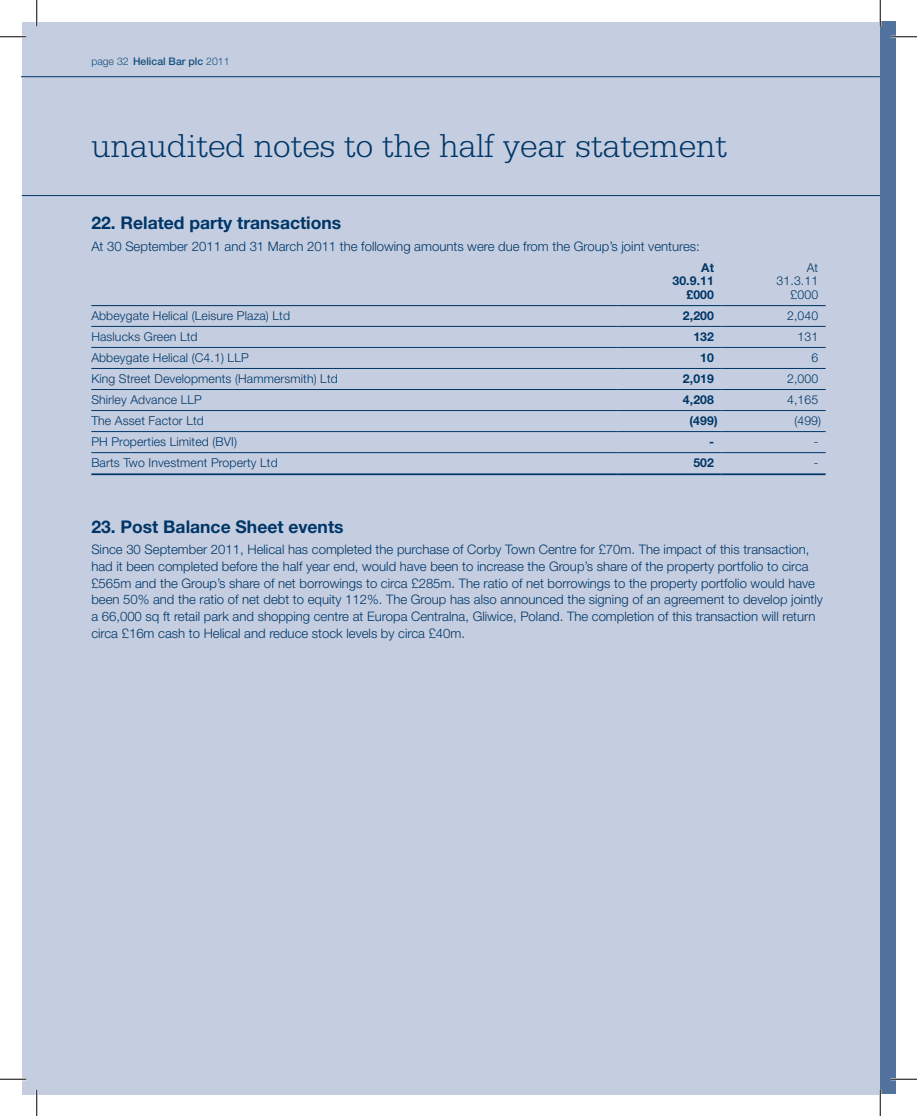
<style>
.page{position:relative;width:917px;height:1116px;background:#fff}
.page>*{position:absolute;margin:0;border:0;box-sizing:border-box;transform-origin:0 0}
.t1{font:300 35px "Serifa";color:#003667}
.t2{font:700 17.5px "Helvetica Neue LT";color:#003667}
.t3{font:300 13.12px/16.6px "Helvetica Neue LT";color:#003667}
.t4{font:300 12.25px/13.1px "Helvetica Neue LT";letter-spacing:.01em;color:#003667;text-align:right}
.t5{font:700 12.25px/13.1px "Helvetica Neue LT";letter-spacing:.01em;color:#003667;text-align:right}
.t6{font:500 10.5px "Helvetica Neue LT";color:#164f7e}
.s1{font-weight:300}
</style>
<div class="page">
<div style="left:22px;top:22px;width:858px;height:1071px;background:#c5cee0"></div>
<hr style="left:91px;top:305px;width:526px;height:1px;background:#003667">
<hr style="left:617px;top:305px;width:104px;height:1px;background:#003667">
<hr style="left:721px;top:305px;width:104px;height:1px;background:#003667">
<hr style="left:91px;top:326px;width:526px;height:1px;background:#003667">
<hr style="left:617px;top:326px;width:104px;height:1px;background:#003667">
<hr style="left:721px;top:326px;width:104px;height:1px;background:#003667">
<hr style="left:91px;top:347px;width:526px;height:1px;background:#003667">
<hr style="left:617px;top:347px;width:104px;height:1px;background:#003667">
<hr style="left:721px;top:347px;width:104px;height:1px;background:#003667">
<hr style="left:91px;top:368px;width:526px;height:1px;background:#003667">
<hr style="left:617px;top:368px;width:104px;height:1px;background:#003667">
<hr style="left:721px;top:368px;width:104px;height:1px;background:#003667">
<hr style="left:91px;top:389px;width:526px;height:1px;background:#003667">
<hr style="left:617px;top:389px;width:104px;height:1px;background:#003667">
<hr style="left:721px;top:389px;width:104px;height:1px;background:#003667">
<hr style="left:91px;top:410px;width:526px;height:1px;background:#003667">
<hr style="left:617px;top:410px;width:104px;height:1px;background:#003667">
<hr style="left:721px;top:410px;width:104px;height:1px;background:#003667">
<hr style="left:91px;top:431px;width:526px;height:1px;background:#003667">
<hr style="left:617px;top:431px;width:104px;height:1px;background:#003667">
<hr style="left:721px;top:431px;width:104px;height:1px;background:#003667">
<hr style="left:91px;top:452px;width:526px;height:1px;background:#003667">
<hr style="left:617px;top:452px;width:104px;height:1px;background:#003667">
<hr style="left:721px;top:452px;width:104px;height:1px;background:#003667">
<hr style="left:91px;top:473px;width:526px;height:2px;background:#003667">
<hr style="left:617px;top:473px;width:104px;height:2px;background:#003667">
<hr style="left:721px;top:473px;width:104px;height:2px;background:#003667">
<hr style="left:22px;top:195px;width:858px;height:1px;background:#003667">
<hr style="left:21px;top:76px;width:857px;height:1px;background:#003667">
<div style="left:880px;top:22px;width:16px;height:1071px;background:#50729c"></div>
<hr style="left:0;top:36px;width:26px;height:2px;background:#fff">
<hr style="left:891px;top:36px;width:26px;height:2px;background:#fff">
<hr style="left:0;top:1077px;width:26px;height:3px;background:#fff">
<hr style="left:891px;top:1077px;width:26px;height:3px;background:#fff">
<hr style="left:36px;top:0;width:2px;height:26px;background:#fff">
<hr style="left:36px;top:1089px;width:2px;height:26px;background:#fff">
<hr style="left:879px;top:0;width:2px;height:26px;background:#fff">
<hr style="left:879px;top:1089px;width:2px;height:26px;background:#fff">
<svg style="left:0;top:36px;width:26px;height:1px"></svg>
<svg style="left:891px;top:36px;width:26px;height:1px"></svg>
<svg style="left:0;top:1078px;width:26px;height:1px"></svg>
<svg style="left:891px;top:1078px;width:26px;height:1px"></svg>
<svg style="left:36px;top:0;width:1px;height:26px"></svg>
<svg style="left:36px;top:1089px;width:1px;height:26px"></svg>
<svg style="left:880px;top:0;width:1px;height:26px"></svg>
<svg style="left:880px;top:1089px;width:1px;height:26px"></svg>
<p class="t6" style="left:91px;top:55px;width:140px"><span class="s1">page 32</span> Helical Bar plc <span class="s1">2011</span></p>
<h1 class="t1" style="left:91px;top:126px;width:637px">unaudited notes to the half year statement</h1>
<h2 class="t2" style="left:91px;top:212px;width:251px">22. Related party transactions</h2>
<p class="t3" style="left:91px;top:237px;width:610px">At 30 September 2011 and 31 March 2011 the following amounts were due from the Group’s joint ventures:</p>
<p class="t5" style="left:672px;top:261px;width:43px">At<br>30.9.11 £000</p>
<p class="t4" style="left:776px;top:261px;width:43px">At<br>31.3.11 £000</p>
<p class="t4" style="left:91px;top:308px;width:200px">Abbeygate Helical (Leisure Plaza) Ltd</p>
<p class="t5" style="left:683px;top:308px;width:33px">2,200</p>
<p class="t4" style="left:787px;top:308px;width:33px">2,040</p>
<p class="t4" style="left:91px;top:329px;width:108px">Haslucks Green Ltd</p>
<p class="t5" style="left:693px;top:329px;width:22px">132</p>
<p class="t4" style="left:797px;top:329px;width:22px">131</p>
<p class="t4" style="left:91px;top:350px;width:159px">Abbeygate Helical (C4.1) LLP</p>
<p class="t5" style="left:700px;top:350px;width:15px">10</p>
<p class="t4" style="left:811px;top:350px;width:8px">6</p>
<p class="t4" style="left:91px;top:371px;width:248px">King Street Developments (Hammersmith) Ltd</p>
<p class="t5" style="left:683px;top:371px;width:33px">2,019</p>
<p class="t4" style="left:787px;top:371px;width:33px">2,000</p>
<p class="t4" style="left:91px;top:392px;width:112px">Shirley Advance LLP</p>
<p class="t5" style="left:683px;top:392px;width:33px">4,208</p>
<p class="t4" style="left:787px;top:392px;width:33px">4,165</p>
<p class="t4" style="left:91px;top:413px;width:114px">The Asset Factor Ltd</p>
<p class="t5" style="left:689px;top:413px;width:30px">(499)</p>
<p class="t4" style="left:794px;top:413px;width:28px">(499)</p>
<p class="t4" style="left:91px;top:434px;width:147px">PH Properties Limited (BVI)</p>
<p class="t5" style="left:709px;top:434px;width:6px">-</p>
<p class="t4" style="left:814px;top:434px;width:6px">-</p>
<p class="t4" style="left:91px;top:455px;width:188px">Barts Two Investment Property Ltd</p>
<p class="t5" style="left:693px;top:455px;width:22px">502</p>
<p class="t4" style="left:814px;top:455px;width:6px">-</p>
<h2 class="t2" style="left:91px;top:515px;width:254px">23. Post Balance Sheet events</h2>
<p class="t3" style="left:91px;top:541px;width:733px">Since 30 September 2011, Helical has completed the purchase of Corby Town Centre for £70m. The impact of this transaction, had it been completed before the half year end, would have been to increase the Group’s share of the property portfolio to circa £565m and the Group’s share of net borrowings to circa £285m. The ratio of net borrowings to the property portfolio would have been 50% and the ratio of net debt to equity 112%. The Group has also announced the signing of an agreement to develop jointly a 66,000 sq ft retail park and shopping centre at Europa Centralna, Gliwice, Poland. The completion of this transaction will return circa £16m cash to Helical and reduce stock levels by circa £40m.</p>
</div>
